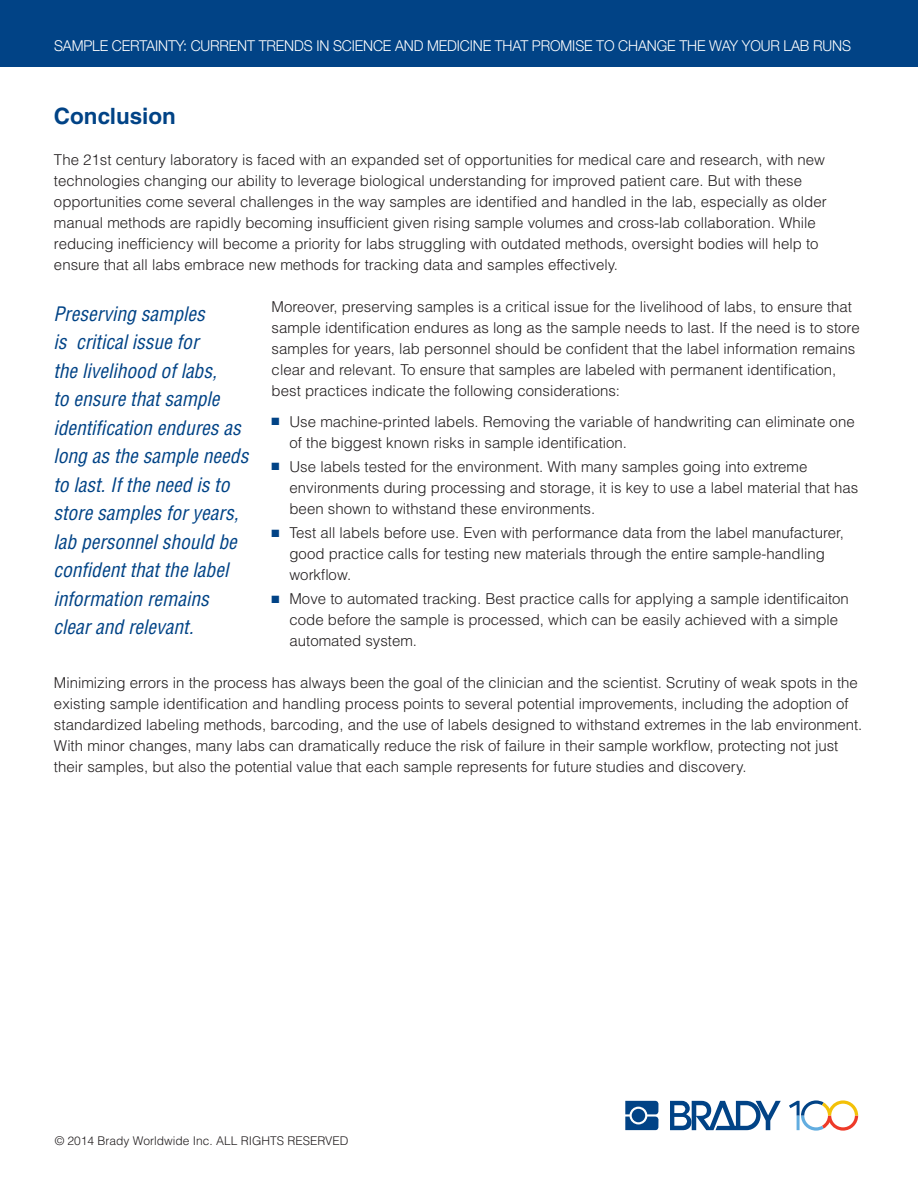
<style>
.page{position:relative;width:918px;height:1188px;background:#fff}
.page>*{position:absolute;margin:0;border:0;box-sizing:border-box;transform-origin:0 0}
.t1{font:700 22.5px "Helvetica LT Std";color:#014386}
.t2{font:italic condensed 19.5px/28.5px "Helvetica LT Std";color:#014386}
.t3{font:300 15px/21px "Helvetica LT Std";color:#231f20}
.t4{font:300 15px "Helvetica Neue LT Pro";letter-spacing:-.01em;color:#fff;scale:.95 1}
.t5{font:300 12px "Helvetica LT Std";color:#231f20}
.s1{color:#014386}
</style>
<div class="page">
<div style="left:0;top:0;width:918px;height:67px;background:#014386"></div>
<svg style="left:670px;top:1101px;width:111px;height:29px"></svg>
<svg style="left:625px;top:1101px;width:33px;height:29px"></svg>
<svg style="left:789px;top:1100px;width:69px;height:31px"></svg>
<p class="t4" style="left:54px;top:40px;width:840px">SAMPLE CERTAINTY: CURRENT TRENDS IN SCIENCE AND MEDICINE THAT PROMISE TO CHANGE THE WAY YOUR LAB RUNS</p>
<h1 class="t1" style="left:54px;top:108px;width:124px">Conclusion</h1>
<p class="t3" style="left:54px;top:151px;width:774px">The 21st century laboratory is faced with an expanded set of opportunities for medical care and research, with new technologies changing our ability to leverage biological understanding for improved patient care. But with these opportunities come several challenges in the way samples are identified and handled in the lab, especially as older manual methods are rapidly becoming insufficient given rising sample volumes and cross-lab collaboration. While reducing inefficiency will become a priority for labs struggling with outdated methods, oversight bodies will help to ensure that all labs embrace new methods for tracking data and samples effectively.</p>
<p class="t3" style="left:272px;top:297px;width:590px">Moreover, preserving samples is a critical issue for the livelihood of labs, to ensure that sample identification endures as long as the sample needs to last. If the need is to store samples for years, lab personnel should be confident that the label information remains clear and relevant. To ensure that samples are labeled with permanent identification, best practices indicate the following considerations:</p>
<p class="t3" style="left:289px;top:412px;width:567px;text-indent:-18px"><span class="s1">■</span> Use machine-printed labels. Removing the variable of handwriting can eliminate one of the biggest known risks in sample identification.</p>
<p class="t3" style="left:289px;top:457px;width:570px;text-indent:-18px"><span class="s1">■</span> Use labels tested for the environment. With many samples going into extreme environments during processing and storage, it is key to use a label material that has been shown to withstand these environments.</p>
<p class="t3" style="left:289px;top:524px;width:556px;text-indent:-18px"><span class="s1">■</span> Test all labels before use. Even with performance data from the label manufacturer, good practice calls for testing new materials through the entire sample-handling workflow.</p>
<p class="t3" style="left:289px;top:590px;width:561px;text-indent:-18px"><span class="s1">■</span> Move to automated tracking. Best practice calls for applying a sample identificaiton code before the sample is processed, which can be easily achieved with a simple automated system.</p>
<p class="t3" style="left:54px;top:673px;width:810px">Minimizing errors in the process has always been the goal of the clinician and the scientist. Scrutiny of weak spots in the existing sample identification and handling process points to several potential improvements, including the adoption of standardized labeling methods, barcoding, and the use of labels designed to withstand extremes in the lab environment.<br>With minor changes, many labs can dramatically reduce the risk of failure in their sample workflow, protecting not just their samples, but also the potential value that each sample represents for future studies and discovery.</p>
<p class="t2" style="left:53px;top:301px;width:196px">Preserving samples<br>is critical issue for<br>the livelihood of labs,<br>to ensure that sample identification endures as long as the sample needs to last. If the need is to store samples for years, lab personnel should be confident that the label information remains clear and relevant.</p>
<p class="t5" style="left:55px;top:1137px;width:295px">© 2014 Brady Worldwide Inc. ALL RIGHTS RESERVED</p>
</div>
